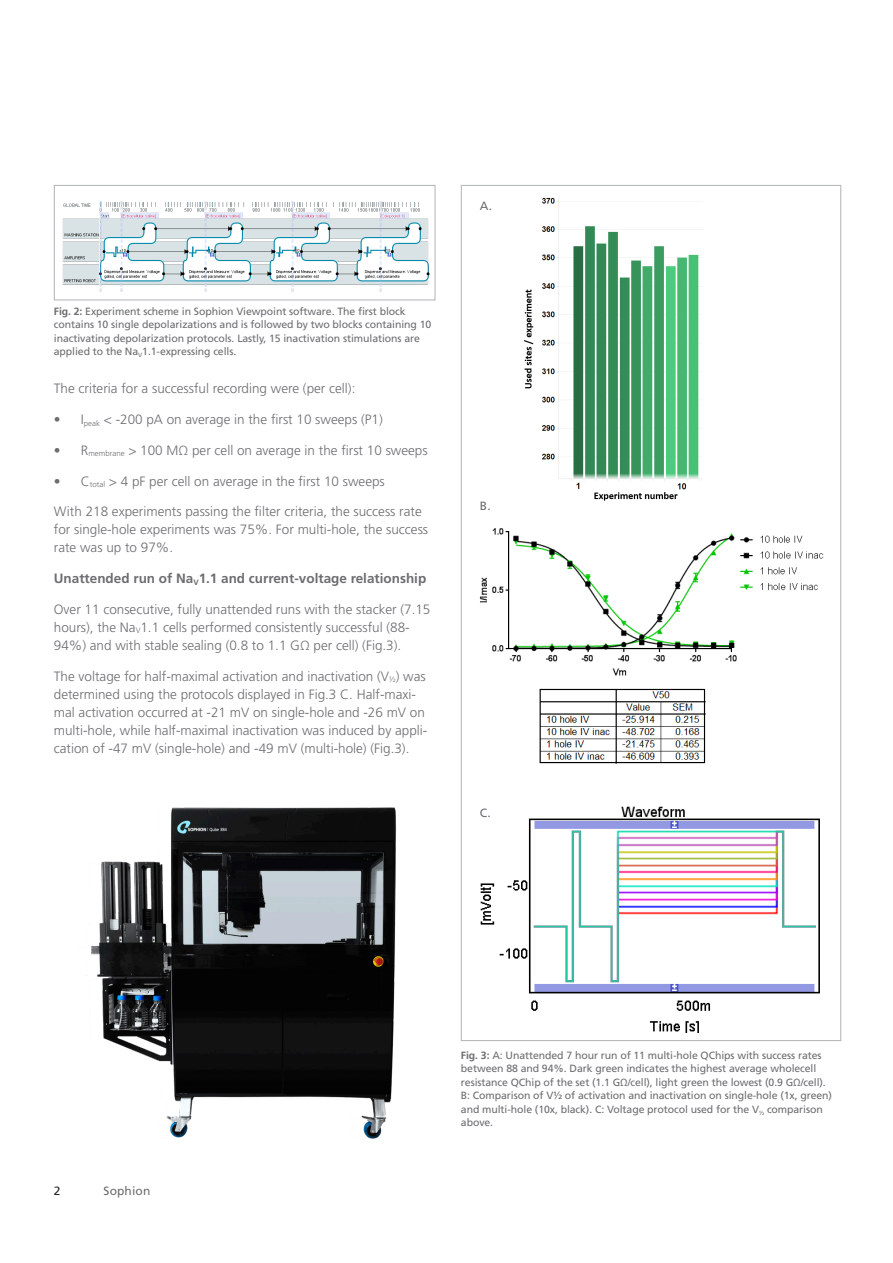
<style>
.page{position:relative;width:893px;height:1263px;background:#fff}
.page>*{position:absolute;margin:0;border:0;box-sizing:border-box;transform-origin:0 0}
.BODY_COPY{font:300 13.5px/18px "Frutiger LT Std";color:#6c6d70}
.BODY_COPY-2{font:700 13.5px "Frutiger LT Std";color:#6c6d70}
.FOLIO_COPY{font:12px "Frutiger LT Std";letter-spacing:.01em;color:#6c6d70}
.CHART_COPY{font:12px "Frutiger LT Std";color:#6c6d70}
.FOLIO_COPY-2{font:12px "Frutiger LT Std";color:#231f20}
.t1{font:10.5px/13.5px "Frutiger LT Std";letter-spacing:-.01em;color:#6c6d70}
.s1{font-weight:700}
</style>
<div class="page">
<div style="left:54px;top:185px;width:381px;height:115px;border:1px solid #b2b3b7"></div>
<img style="left:479px;top:528px;width:345px;height:236px">
<img style="left:480px;top:806px;width:340px;height:227px">
<img style="left:55px;top:202px;width:380px;height:90px">
<img style="left:523px;top:197px;width:180px;height:304px">
<img style="left:91px;top:807px;width:305px;height:332px">
<p class="t1" style="left:54px;top:304px;width:379px"><span class="s1">Fig. 2:</span> Experiment scheme in Sophion Viewpoint software. The first block contains 10 single depolarizations and is followed by two blocks containing 10 inactivating depolarization protocols. Lastly, 15 inactivation stimulations are applied to the Na<sub>V</sub>1.1-expressing cells.</p>
<p class="BODY_COPY" style="left:54px;top:380px;width:303px">The criteria for a successful recording were (per cell):</p>
<p class="BODY_COPY" style="left:54px;top:411px;width:330px">• I<sub>peak</sub> &lt; -200 pA on average in the first 10 sweeps (P1)</p>
<p class="BODY_COPY" style="left:54px;top:441px;width:375px">• R<sub>membrane</sub> &gt; 100 MΩ per cell on average in the first 10 sweeps</p>
<p class="BODY_COPY" style="left:54px;top:472px;width:332px">• C<sub>total</sub> &gt; 4 pF per cell on average in the first 10 sweeps</p>
<p class="BODY_COPY" style="left:54px;top:503px;width:376px">With 218 experiments passing the filter criteria, the success rate for single-hole experiments was 75%. For multi-hole, the success rate was up to 97%.</p>
<p class="BODY_COPY-2" style="left:54px;top:570px;width:374px">Unattended run of Na<sub>V</sub>1.1 and current-voltage relationship</p>
<p class="BODY_COPY" style="left:54px;top:600px;width:378px">Over 11 consecutive, fully unattended runs with the stacker (7.15 hours), the Na<sub>V</sub>1.1 cells performed consistently successful (88-<br>94%) and with stable sealing (0.8 to 1.1 GΩ per cell) (Fig.3).</p>
<p class="BODY_COPY" style="left:54px;top:667px;width:375px">The voltage for half-maximal activation and inactivation (V<sub>½</sub>) was determined using the protocols displayed in Fig.3 C. Half-maxi&shy;mal activation occurred at -21 mV on single-hole and -26 mV on multi-hole, while half-maximal inactivation was induced by appli&shy;cation of -47 mV (single-hole) and -49 mV (multi-hole) (Fig.3).</p>
<p class="CHART_COPY" style="left:480px;top:199px;width:14px">A.</p>
<p class="CHART_COPY" style="left:480px;top:498px;width:12px">B.</p>
<p class="CHART_COPY" style="left:480px;top:806px;width:12px">C.</p>
<p class="FOLIO_COPY-2" style="left:54px;top:1184px;width:8px">2</p>
<p class="FOLIO_COPY" style="left:104px;top:1184px;width:48px">Sophion</p>
<p class="t1" style="left:461px;top:1048px;width:373px"><span class="s1">Fig. 3:</span> A: Unattended 7 hour run of 11 multi-hole QChips with success rates between 88 and 94%. Dark green indicates the highest average wholecell resistance QChip of the set (1.1 GΩ/cell), light green the lowest (0.9 GΩ/cell).<br>B: Comparison of V½ of activation and inactivation on single-hole (1x, green) and multi-hole (10x, black). C: Voltage protocol used for the V<sub>½</sub> comparison above.</p>
</div>
